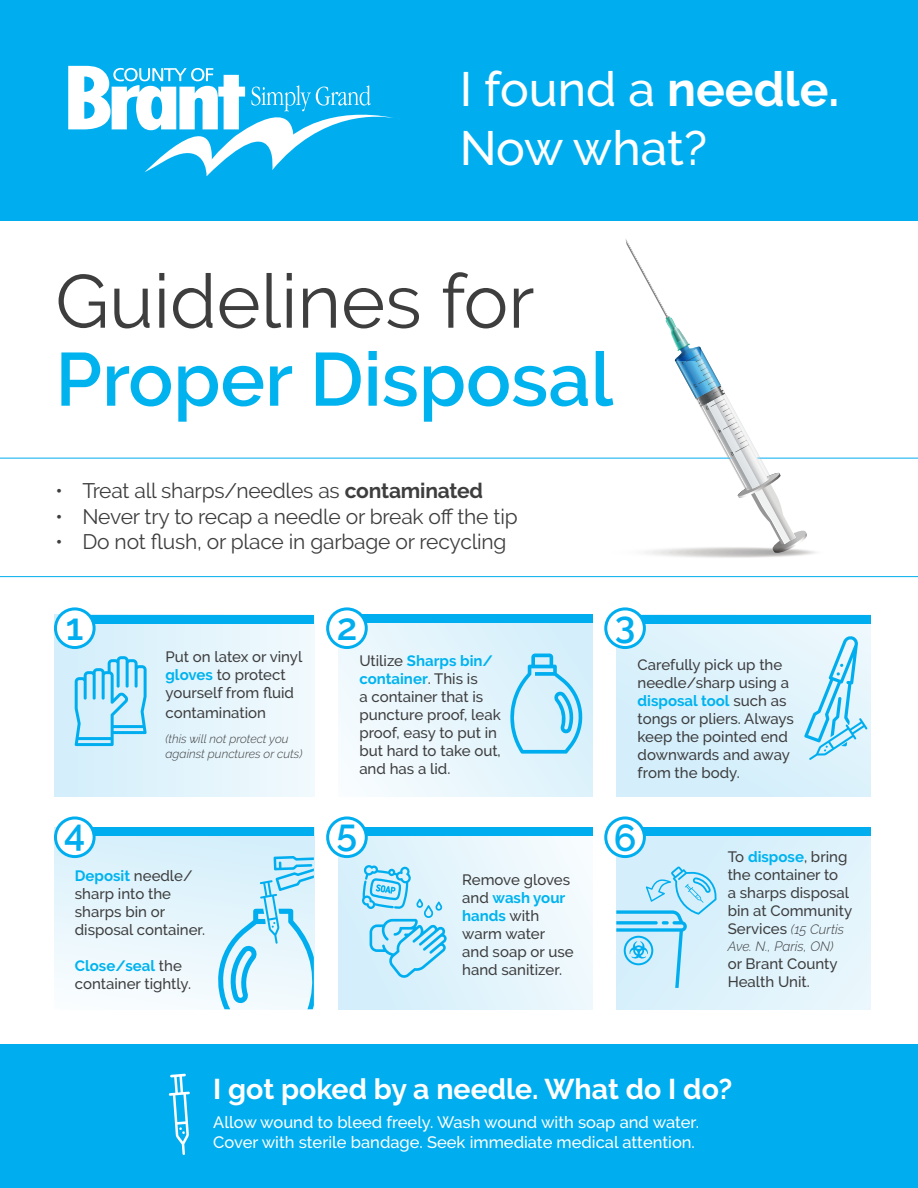
<style>
.page{position:relative;width:918px;height:1188px;background:#fff}
.page>*{position:absolute;margin:0;border:0;box-sizing:border-box;transform-origin:0 0}
.t1{font:600 75px/78px "Raleway";color:#00b3ef}
.t2{font:500 48px/58.5px "Raleway";color:#fff}
.t3{font:600 37.5px "Raleway";color:#00aeef}
.t4{font:700 28.5px "Raleway";color:#fff}
.t5{font:21px "Raleway";letter-spacing:-.01em;color:#3e3e3f}
.t6{font:500 16.5px/19.8px "Raleway";color:#fff}
.t7{font:500 15px/18px "Raleway";color:#3e3e3f}
.t8{font:italic 300 13.5px/16.2px "Raleway";color:#3e3e3f}
.t9{font:italic 300 12px/14.4px "Raleway";color:#3e3e3f}
.s1{font-weight:700}
.s2{font-weight:400;color:#3e3e3f}
.s3{font-weight:700;color:#00b3ef}
.s4{font-weight:500;font-style:normal;font-size:15px}
</style>
<div class="page">
<div style="left:0;top:0;width:918px;height:220px;background:#00aeef"></div>
<div style="left:0;top:1044px;width:918px;height:144px;background:#00aeef"></div>
<svg style="left:68px;top:66px;width:326px;height:110px"></svg>
<div style="left:54px;top:827px;width:260px;height:182px;background:linear-gradient(to bottom,#d3eefb,#f9fcfe)"></div>
<div style="left:54px;top:614px;width:260px;height:183px;background:linear-gradient(to right,#d0eefa,#f2fafd)"></div>
<div style="left:338px;top:614px;width:254px;height:183px;background:linear-gradient(to right,#f2fafd,#d1eefb)"></div>
<div style="left:616px;top:614px;width:254px;height:183px;background:#d4effb"></div>
<div style="left:338px;top:827px;width:254px;height:182px;background:linear-gradient(to right,#cdedfa,#f1fafd)"></div>
<div style="left:616px;top:827px;width:254px;height:182px;background:#def2fb"></div>
<svg style="left:75px;top:656px;width:72px;height:90px;background:#9ddef7"></svg>
<svg style="left:505px;top:654px;width:78px;height:100px;background:#b2e4f8"></svg>
<svg style="left:804px;top:636px;width:64px;height:124px"></svg>
<svg style="left:616px;top:866px;width:101px;height:122px"></svg>
<svg style="left:362px;top:865px;width:85px;height:114px;background:#afe3f8"></svg>
<div style="left:75px;top:615px;width:239px;height:8px;background:#00aeef"></div>
<div style="left:55px;top:609px;width:39px;height:39px;background:#fff;border-radius:50%"></div>
<div style="left:54px;top:607px;width:42px;height:42px;border:3px solid #00aeef;border-radius:50%"></div>
<div style="left:354px;top:614px;width:238px;height:8px;background:#00aeef"></div>
<div style="left:328px;top:609px;width:38px;height:39px;background:#fff;border-radius:50%"></div>
<div style="left:326px;top:607px;width:42px;height:42px;border:3px solid #00aeef;border-radius:50%"></div>
<div style="left:632px;top:615px;width:238px;height:8px;background:#00aeef"></div>
<div style="left:606px;top:609px;width:38px;height:39px;background:#fff;border-radius:50%"></div>
<div style="left:604px;top:607px;width:42px;height:42px;border:3px solid #00aeef;border-radius:50%"></div>
<div style="left:75px;top:828px;width:239px;height:8px;background:#00aeef"></div>
<div style="left:354px;top:827px;width:238px;height:8px;background:#00aeef"></div>
<div style="left:632px;top:828px;width:238px;height:8px;background:#00aeef"></div>
<div style="left:55px;top:818px;width:39px;height:39px;background:#fff;border-radius:50%"></div>
<div style="left:54px;top:816px;width:42px;height:42px;border:3px solid #00aeef;border-radius:50%"></div>
<div style="left:328px;top:818px;width:38px;height:39px;background:#fff;border-radius:50%"></div>
<div style="left:326px;top:816px;width:42px;height:42px;border:3px solid #00aeef;border-radius:50%"></div>
<div style="left:606px;top:818px;width:38px;height:39px;background:#fff;border-radius:50%"></div>
<div style="left:604px;top:816px;width:42px;height:42px;border:3px solid #00aeef;border-radius:50%"></div>
<hr style="left:0;top:458px;width:918px;height:1px;background:#00aeef">
<hr style="left:0;top:576px;width:918px;height:1px;background:#00aeef">
<svg style="left:169px;top:1074px;width:21px;height:81px"></svg>
<svg style="left:217px;top:856px;width:98px;height:153px"></svg>
<div style="left:612px;top:546px;width:213px;height:13px;background:#faf9f9;border-radius:50%"></div>
<div style="left:620px;top:546px;width:203px;height:13px;background:#fbfcfb;border-radius:50%"></div>
<div style="left:644px;top:547px;width:173px;height:11px;background:#f4f4f4;border-radius:50%"></div>
<div style="left:652px;top:547px;width:162px;height:11px;background:#ededed;border-radius:50%"></div>
<div style="left:660px;top:548px;width:152px;height:9px;background:#e8e7e7;border-radius:50%"></div>
<div style="left:668px;top:548px;width:142px;height:9px;background:#e3e2e2;border-radius:50%"></div>
<div style="left:676px;top:548px;width:132px;height:9px;background:#d6d3d3;border-radius:50%"></div>
<div style="left:685px;top:548px;width:121px;height:8px;background:#d1d0cf;border-radius:50%"></div>
<div style="left:693px;top:549px;width:111px;height:7px;background:#cdcccb;border-radius:50%"></div>
<div style="left:701px;top:549px;width:101px;height:7px;background:#cac8c7;border-radius:50%"></div>
<div style="left:709px;top:549px;width:90px;height:7px;background:#c6c4c3;border-radius:50%"></div>
<div style="left:717px;top:549px;width:80px;height:6px;background:#c2c0c0;border-radius:50%"></div>
<div style="left:725px;top:550px;width:70px;height:5px;background:#bebcbc;border-radius:50%"></div>
<div style="left:741px;top:550px;width:50px;height:5px;background:#b7b6b6;border-radius:50%"></div>
<svg style="left:625px;top:239px;width:183px;height:315px"></svg>
<p class="t2" style="left:460px;top:60px;width:381px">I found a <span class="s1">needle.<br></span>Now what?</p>
<p class="t1" style="left:55px;top:262px;width:559px"><span class="s2">Guidelines for<br></span>Proper Disposal</p>
<p class="t5" style="left:55px;top:479px;width:429px">• Treat all sharps/needles as <span class="s1">contaminated</span></p>
<p class="t5" style="left:55px;top:504px;width:464px">• Never try to recap a needle or break off the tip</p>
<p class="t5" style="left:55px;top:530px;width:453px">• Do not flush, or place in garbage or recycling</p>
<p class="t3" style="left:66px;top:605px;width:19px">1</p>
<p class="t3" style="left:337px;top:605px;width:22px">2</p>
<p class="t3" style="left:615px;top:603px;width:22px">3</p>
<p class="t7" style="left:165px;top:648px;width:138px">Put on latex or vinyl <span class="s3">gloves</span> to protect yourself from fluid</p>
<p class="t7" style="left:165px;top:703px;width:102px">contamination</p>
<p class="t9" style="left:165px;top:732px;width:138px">(this will not protect you against punctures or cuts)</p>
<p class="t7" style="left:359px;top:652px;width:143px">Utilize <span class="s3">Sharps bin/ container</span>. This is<br>a container that is puncture proof, leak proof, easy to put in but hard to take out, and has a lid.</p>
<p class="t7" style="left:638px;top:656px;width:158px">Carefully pick up the needle/sharp using a <span class="s3">disposal tool</span> such as tongs or pliers. Always keep the pointed end downwards and away from the body.</p>
<p class="t3" style="left:64px;top:811px;width:23px">4</p>
<p class="t3" style="left:337px;top:811px;width:22px">5</p>
<p class="t3" style="left:614px;top:816px;width:24px">6</p>
<p class="t7" style="left:75px;top:866px;width:132px"><span class="s3">Deposit</span> needle/ sharp into the sharps bin or disposal container.</p>
<p class="t7" style="left:75px;top:956px;width:118px"><span class="s3">Close/seal</span> the container tightly.</p>
<p class="t7" style="left:462px;top:871px;width:113px">Remove gloves and <span class="s3">wash your hands</span> with warm water and soap or use hand sanitizer.</p>
<p class="t7" style="left:728px;top:848px;width:126px">To <span class="s3">dispose</span>, bring the container to<br>a sharps disposal bin at Community</p>
<p class="t8" style="left:728px;top:921px;width:118px"><span class="s4">Services</span> (15 Curtis<br>Ave. N., Paris, ON)</p>
<p class="t7" style="left:728px;top:954px;width:112px">or Brant County<br>Health Unit.</p>
<p class="t4" style="left:213px;top:1073px;width:520px">I got poked by a needle. What do I do?</p>
<p class="t6" style="left:213px;top:1112px;width:487px">Allow wound to bleed freely. Wash wound with soap and water.<br>Cover with sterile bandage. Seek immediate medical attention.</p>
</div>
